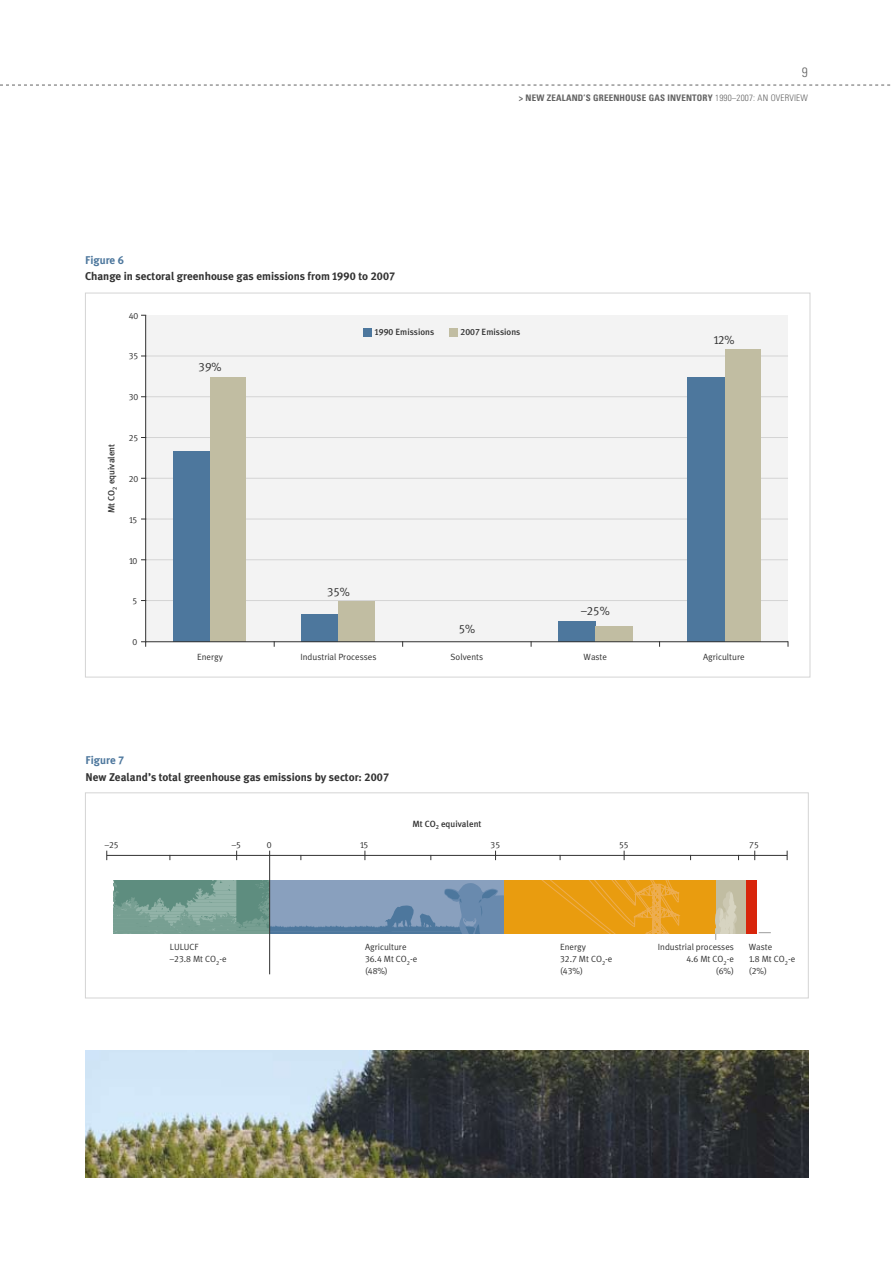
<style>
.page{position:relative;width:893px;height:1263px;background:#fff}
.page>*{position:absolute;margin:0;border:0;box-sizing:border-box;transform-origin:0 0}
.t1{font:300 condensed 13.5px "Univers Maori";color:#636363}
.t2{font:12px "Meta Plus Normal Maori";color:#323232}
.t3{font:11.25px "Meta Plus Bold Maori";color:#323232}
.t4{font:11.25px "Meta Plus Bold Maori";color:#4d779d}
.t5{font:9px/12px "Meta Plus Normal Maori";color:#323232}
.t6{font:9px "Meta Plus Medium Maori";color:#323232}
.t7{font:700 condensed 9px "Univers Maori";letter-spacing:.02em;color:#636363}
.s1{font-weight:300}
</style>
<div class="page">
<svg style="left:0;top:85px;width:891px;height:1px"></svg>
<div style="left:504px;top:880px;width:212px;height:53px;background:#e99c0f"></div>
<svg style="left:541px;top:880px;width:139px;height:53px"></svg>
<div style="left:716px;top:880px;width:30px;height:53px;background:#c1bda2"></div>
<hr style="left:107px;top:855px;width:680px;height:1px;background:#323232">
<div style="left:746px;top:880px;width:11px;height:53px;background:#d8250b"></div>
<svg style="left:715px;top:891px;width:22px;height:48px"></svg>
<svg style="left:114px;top:880px;width:390px;height:53px;background:#7798a6"></svg>
<hr style="left:269px;top:851px;width:1px;height:123px;background:#323232">
<div style="left:85px;top:792px;width:724px;height:206px;border:1px solid #d4d4d4"></div>
<div style="left:146px;top:315px;width:642px;height:327px;background:#f3f3f3"></div>
<hr style="left:146px;top:600px;width:642px;height:1px;background:#d4d4d4">
<hr style="left:146px;top:559px;width:642px;height:1px;background:#d4d4d4">
<hr style="left:146px;top:519px;width:642px;height:1px;background:#d4d4d4">
<hr style="left:146px;top:478px;width:642px;height:1px;background:#d4d4d4">
<hr style="left:146px;top:437px;width:642px;height:1px;background:#d4d4d4">
<hr style="left:146px;top:396px;width:642px;height:1px;background:#d4d4d4">
<hr style="left:146px;top:356px;width:642px;height:1px;background:#d4d4d4">
<div style="left:173px;top:451px;width:37px;height:190px;background:#4d779d"></div>
<div style="left:301px;top:614px;width:38px;height:27px;background:#4d779d"></div>
<div style="left:558px;top:621px;width:38px;height:20px;background:#4d779d"></div>
<div style="left:688px;top:377px;width:37px;height:264px;background:#4d779d"></div>
<div style="left:210px;top:377px;width:36px;height:264px;background:#c1bda2"></div>
<div style="left:339px;top:601px;width:36px;height:40px;background:#c1bda2"></div>
<div style="left:596px;top:626px;width:37px;height:15px;background:#c1bda2"></div>
<div style="left:725px;top:349px;width:36px;height:292px;background:#c1bda2"></div>
<hr style="left:145px;top:315px;width:1px;height:327px;background:#323232">
<div style="left:363px;top:328px;width:9px;height:8px;background:#4d779d"></div>
<div style="left:449px;top:328px;width:8px;height:8px;background:#c1bda2"></div>
<hr style="left:146px;top:641px;width:642px;height:1px;background:#323232">
<img style="left:86px;top:1050px;width:723px;height:128px">
<h1 class="t1" style="left:802px;top:64px;width:7px">9</h1>
<p class="t4" style="left:85px;top:253px;width:41px">Figure 6</p>
<p class="t3" style="left:85px;top:270px;width:311px">Change in sectoral greenhouse gas emissions from 1990 to 2007</p>
<p class="t5" style="left:129px;top:309px;width:11px">40</p>
<p class="t7" style="left:519px;top:92px;width:291px">&gt; NEW ZEALAN D’S GREEN HOUSE GAS INVENTORY <span class="s1">1990–2007: AN OVERVI EW</span></p>
<p class="t5" style="left:129px;top:350px;width:11px">35</p>
<p class="t5" style="left:129px;top:391px;width:11px">30</p>
<p class="t6" style="left:106px;top:513px;width:71px;rotate:-90deg">Mt CO<sub>2</sub> equivalent</p>
<p class="t5" style="left:129px;top:432px;width:11px">25</p>
<p class="t5" style="left:129px;top:473px;width:11px">20</p>
<p class="t5" style="left:129px;top:513px;width:10px">15</p>
<p class="t5" style="left:129px;top:554px;width:10px">10</p>
<p class="t5" style="left:132px;top:595px;width:6px">5</p>
<p class="t5" style="left:132px;top:636px;width:6px">0</p>
<h2 class="t2" style="left:199px;top:360px;width:24px">39%</h2>
<p class="t6" style="left:375px;top:327px;width:61px">1990 Emissions</p>
<p class="t6" style="left:461px;top:327px;width:61px">2007 Emissions</p>
<h2 class="t2" style="left:327px;top:585px;width:24px">35%</h2>
<h2 class="t2" style="left:459px;top:622px;width:18px">5%</h2>
<h2 class="t2" style="left:581px;top:604px;width:30px">–25%</h2>
<p class="t5" style="left:197px;top:651px;width:27px">Energy</p>
<p class="t5" style="left:300px;top:651px;width:78px">Industrial Processes</p>
<p class="t5" style="left:451px;top:651px;width:34px">Solvents</p>
<p class="t5" style="left:584px;top:651px;width:25px">Waste</p>
<p class="t4" style="left:85px;top:754px;width:40px">Figure 7</p>
<p class="t3" style="left:85px;top:770px;width:304px">New Zealand’s total greenhouse gas emissions by sector: 2007</p>
<p class="t6" style="left:412px;top:818px;width:71px">Mt CO<sub>2</sub> equivalent</p>
<h2 class="t2" style="left:713px;top:332px;width:23px">12%</h2>
<p class="t5" style="left:703px;top:651px;width:43px">Agriculture</p>
<p class="t5" style="left:105px;top:839px;width:15px">–25</p>
<p class="t5" style="left:232px;top:839px;width:11px">–5</p>
<p class="t5" style="left:267px;top:839px;width:6px">0</p>
<p class="t5" style="left:360px;top:839px;width:10px">15</p>
<p class="t5" style="left:491px;top:839px;width:11px">35</p>
<p class="t5" style="left:619px;top:839px;width:11px">55</p>
<p class="t5" style="left:749px;top:839px;width:11px">75</p>
<p class="t5" style="left:170px;top:941px;width:58px">LULUCF<br>–23.8 Mt CO<sub>2</sub>-e</p>
<p class="t5" style="left:658px;top:941px;width:78px;text-align:right">Industrial processes<br>4.6 Mt CO<sub>2</sub>-e<br>(6%)</p>
<p class="t5" style="left:365px;top:941px;width:54px">Agriculture<br>36.4 Mt CO<sub>2</sub>-e (48%)</p>
<p class="t5" style="left:560px;top:941px;width:54px">Energy<br>32.7 Mt CO<sub>2</sub>-e (43%)</p>
<p class="t5" style="left:749px;top:941px;width:48px">Waste<br>1.8 Mt CO<sub>2</sub>-e (2%)</p>
</div>
